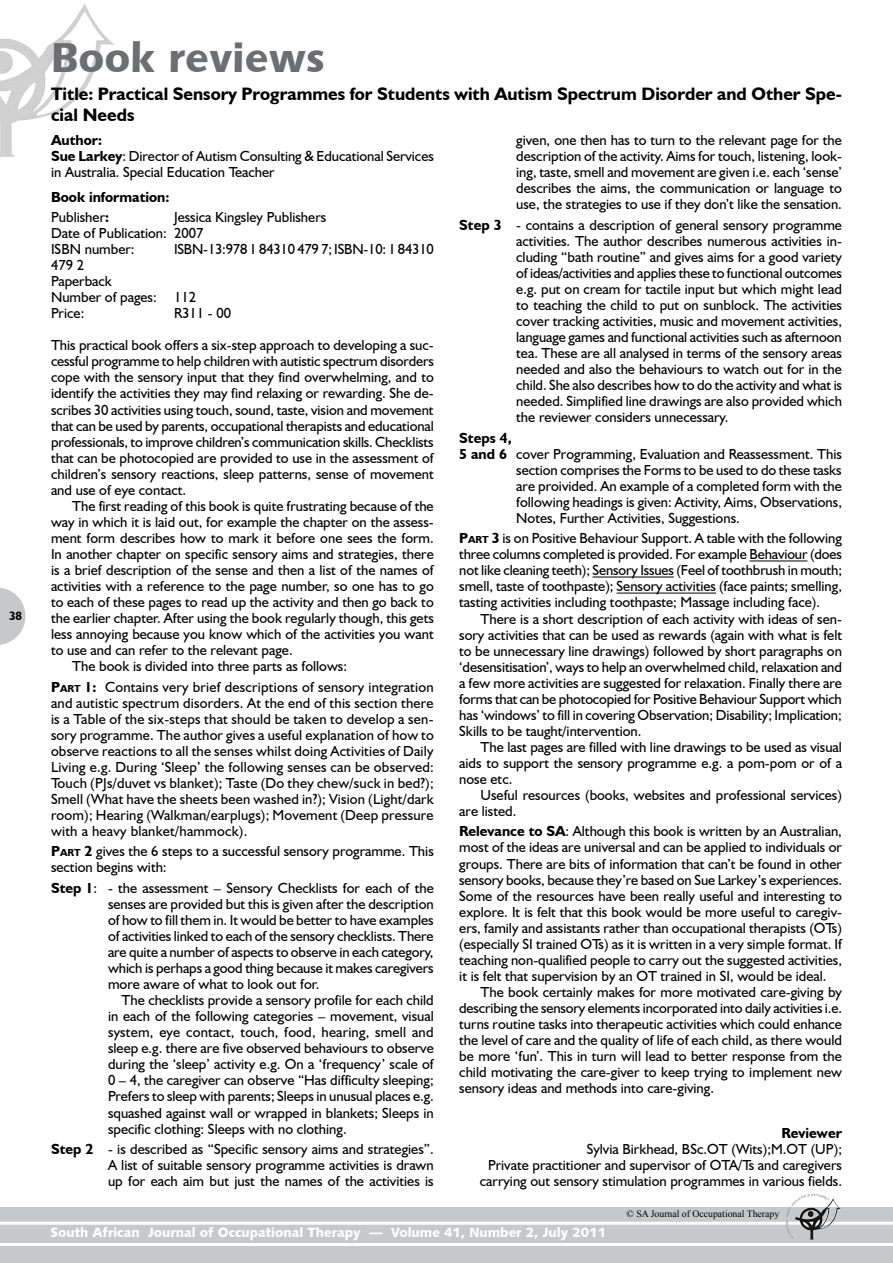
<style>
.page{position:relative;width:893px;height:1263px;background:#fff}
.page>*{position:absolute;margin:0;border:0;box-sizing:border-box;transform-origin:0 0}
.t1{font:42px "Humanist 531 BT Black A";color:#6d6e71}
.t2{font:700 18px/21px "Humanist 521 BT";color:#000}
.t3{font:14.55px/16px "Humanist 521 BT";color:#000;text-align:justify}
.t4{font:700 14.55px/20.2px "Humanist 521 BT";color:#000}
.t5{font:13.5px "Humanist 531 BT Black A";color:#fff}
.t6{font:700 12px "Humanist 521 BT";color:#000}
.t7{font:9.75px "Times New Roman";color:#000}
.s1{font-weight:700}
.s2{font-weight:400}
.s3{font-weight:700;font-size:10.2px}
</style>
<div class="page">
<img style="left:0;top:3px;width:115px;height:154px">
<svg style="left:0;top:587px;width:26px;height:58px"></svg>
<div style="left:0;top:1208px;width:893px;height:55px;background:#c7c8ca"></div>
<hr style="left:0;top:1222px;width:893px;height:3px;background:#fff">
<hr style="left:0;top:1243px;width:893px;height:3px;background:#fff">
<img style="left:806px;top:1194px;width:18px;height:4px">
<hr style="left:750px;top:560px;width:57px;height:1px;background:#000">
<hr style="left:592px;top:577px;width:82px;height:1px;background:#000">
<hr style="left:616px;top:593px;width:100px;height:1px;background:#000">
<p class="t6" style="left:9px;top:608px;width:15px">38</p>
<h1 class="t1" style="left:51px;top:30px;width:276px">Book reviews</h1>
<p class="t2" style="left:51px;top:82px;width:792px">Title: Practical Sensory Programmes for Students with Autism Spectrum Disorder and Other Spe&shy;cial Needs</p>
<p class="t3" style="left:51px;top:132px;width:384px;text-align:left"><span class="s1">Author:<br>Sue Larkey</span>: Director of Autism Consulting &amp; Educational Services in Australia. Special Education Teacher</p>
<p class="t4" style="left:51px;top:186px;width:120px">Book information:<br><span class="s2">Publisher</span>:</p>
<p class="t3" style="left:51px;top:209px;width:277px;text-align:left;text-indent:123px">Jessica Kingsley Publishers<br>Date of Publication: 2007<br>ISBN number:</p>
<p class="t3" style="left:174px;top:241px;width:261px">ISBN-13:978 1 84310 479 7; ISBN-10: 1 84310</p>
<p class="t3" style="left:51px;top:257px;width:147px;text-align:left">479 2<br>Paperback<br>Number of pages: 112<br>Price:</p>
<p class="t3" style="left:174px;top:305px;width:59px">R311 - 00</p>
<p class="t3" style="left:51px;top:337px;width:384px">This practical book offers a six-step approach to developing a suc&shy;cessful programme to help children with autistic spectrum disorders cope with the sensory input that they find overwhelming, and to identify the activities they may find relaxing or rewarding. She de&shy;scribes 30 activities using touch, sound, taste, vision and movement that can be used by parents, occupational therapists and educational professionals, to improve children’s communication skills. Checklists that can be photocopied are provided to use in the assessment of children’s sensory reactions, sleep patterns, sense of movement and use of eye contact.</p>
<p class="t3" style="left:72px;top:497px;width:363px">The first reading of this book is quite frustrating because of the</p>
<p class="t3" style="left:51px;top:514px;width:384px">way in which it is laid out, for example the chapter on the assess-</p>
<p class="t3" style="left:51px;top:530px;width:384px">ment form describes how to mark it before one sees the form.</p>
<p class="t3" style="left:51px;top:546px;width:384px">In another chapter on specific sensory aims and strategies, there</p>
<p class="t3" style="left:51px;top:562px;width:384px">is a brief description of the sense and then a list of the names of</p>
<p class="t3" style="left:51px;top:578px;width:384px">activities with a reference to the page number, so one has to go</p>
<p class="t3" style="left:51px;top:594px;width:384px">to each of these pages to read up the activity and then go back to</p>
<p class="t3" style="left:51px;top:610px;width:384px">the earlier chapter. After using the book regularly though, this gets</p>
<p class="t3" style="left:51px;top:626px;width:384px">less annoying because you know which of the activities you want</p>
<p class="t3" style="left:51px;top:642px;width:243px">to use and can refer to the relevant page.</p>
<p class="t3" style="left:72px;top:658px;width:276px">The book is divided into three parts as follows:</p>
<p class="t3" style="left:51px;top:678px;width:384px"><span class="s1">P</span><span class="s3">ART</span> <span class="s1">1</span><span class="s1">:</span> Contains very brief descriptions of sensory integration and autistic spectrum disorders. At the end of this section there is a Table of the six-steps that should be taken to develop a sen&shy;sory programme. The author gives a useful explanation of how to observe reactions to all the senses whilst doing Activities of Daily Living e.g. During ‘Sleep’ the following senses can be observed:<br>Touch (PJs/duvet vs blanket); Taste (Do they chew/suck in bed?); Smell (What have the sheets been washed in?); Vision (Light/dark room); Hearing (Walkman/earplugs); Movement (Deep pressure with a heavy blanket/hammock).</p>
<p class="t3" style="left:51px;top:843px;width:384px"><span class="s1">P</span><span class="s3">ART</span> <span class="s1">2</span> gives the 6 steps to a successful sensory programme. This section begins with:</p>
<p class="t3" style="left:108px;top:879px;width:327px;text-indent:-57px"><span class="s1">Step 1</span>: - the assessment – Sensory Checklists for each of the senses are provided but this is given after the description of how to fill them in. It would be better to have examples of activities linked to each of the sensory checklists. There are quite a number of aspects to observe in each category, which is perhaps a good thing because it makes caregivers more aware of what to look out for.</p>
<p class="t3" style="left:108px;top:992px;width:327px;text-indent:14px">The checklists provide a sensory profile for each child in each of the following categories – movement, visual system, eye contact, touch, food, hearing, smell and sleep e.g. there are five observed behaviours to observe during the ‘sleep’ activity e.g. On a ‘frequency’ scale of 0 – 4, the caregiver can observe “Has difficulty sleeping; Prefers to sleep with parents; Sleeps in unusual places e.g. squashed against wall or wrapped in blankets; Sleeps in specific clothing: Sleeps with no clothing.</p>
<p class="t3" style="left:108px;top:1140px;width:327px;text-indent:-57px"><span class="s1">Step 2</span> - is described as “Specific sensory aims and strategies”.<br>A list of suitable sensory programme activities is drawn up for each aim but just the names of the activities is</p>
<p class="t3" style="left:516px;top:132px;width:327px">given, one then has to turn to the relevant page for the description of the activity. Aims for touch, listening, look&shy;ing, taste, smell and movement are given i.e. each ‘sense’ describes the aims, the communication or language to use, the strategies to use if they don’t like the sensation.</p>
<p class="t3" style="left:516px;top:216px;width:327px;text-indent:-57px"><span class="s1">Step 3</span> - contains a description of general sensory programme activities. The author describes numerous activities in&shy;cluding “bath routine” and gives aims for a good variety of ideas/activities and applies these to functional outcomes e.g. put on cream for tactile input but which might lead to teaching the child to put on sunblock. The activities cover tracking activities, music and movement activities, language games and functional activities such as afternoon tea. These are all analysed in terms of the sensory areas needed and also the behaviours to watch out for in the child. She also describes how to do the activity and what is needed. Simplified line drawings are also provided which the reviewer considers unnecessary.</p>
<p class="t4" style="left:459px;top:427px;width:54px">Steps 4,</p>
<p class="t3" style="left:459px;top:445px;width:384px"><span class="s1">5 and 6</span> cover Programming, Evaluation and Reassessment. This</p>
<p class="t3" style="left:516px;top:461px;width:327px">section comprises the Forms to be used to do these tasks</p>
<p class="t3" style="left:516px;top:478px;width:327px">are proivided. An example of a completed form with the</p>
<p class="t3" style="left:516px;top:494px;width:327px">following headings is given: Activity, Aims, Observations,</p>
<p class="t3" style="left:516px;top:510px;width:225px">Notes, Further Activities, Suggestions.</p>
<p class="t3" style="left:459px;top:530px;width:384px"><span class="s1">P</span><span class="s3">ART</span> <span class="s1">3</span> is on Positive Behaviour Support. A table with the following three columns completed is provided. For example Behaviour (does not like cleaning teeth); Sensory Issues (Feel of toothbrush in mouth; smell, taste of toothpaste); Sensory activities (face paints; smelling, tasting activities including toothpaste; Massage including face).</p>
<p class="t3" style="left:459px;top:610px;width:384px;text-indent:21px">There is a short description of each activity with ideas of sen&shy;sory activities that can be used as rewards (again with what is felt to be unnecessary line drawings) followed by short paragraphs on ‘desensitisation’, ways to help an overwhelmed child, relaxation and a few more activities are suggested for relaxation. Finally there are forms that can be photocopied for Positive Behaviour Support which has ‘windows’ to fill in covering Observation; Disability; Implication; Skills to be taught/intervention.</p>
<p class="t3" style="left:459px;top:739px;width:384px;text-indent:21px">The last pages are filled with line drawings to be used as visual aids to support the sensory programme e.g. a pom-pom or of a nose etc.</p>
<p class="t3" style="left:459px;top:787px;width:384px;text-indent:21px">Useful resources (books, websites and professional services) are listed.</p>
<p class="t3" style="left:459px;top:823px;width:384px"><span class="s1">Relevance to SA</span>: Although this book is written by an Australian, most of the ideas are universal and can be applied to individuals or groups. There are bits of information that can’t be found in other sensory books, because they’re based on Sue Larkey’s experiences.<br>Some of the resources have been really useful and interesting to explore. It is felt that this book would be more useful to caregiv&shy;ers, family and assistants rather than occupational therapists (OTs) (especially SI trained OTs) as it is written in a very simple format. If teaching non-qualified people to carry out the suggested activities, it is felt that supervision by an OT trained in SI, would be ideal.</p>
<p class="t3" style="left:459px;top:984px;width:384px;text-indent:21px">The book certainly makes for more motivated care-giving by describing the sensory elements incorporated into daily activities i.e. turns routine tasks into therapeutic activities which could enhance the level of care and the quality of life of each child, as there would be more ‘fun’. This in turn will lead to better response from the child motivating the care-giver to keep trying to implement new sensory ideas and methods into care-giving.</p>
<p class="t4" style="left:782px;top:1123px;width:62px">Reviewer</p>
<p class="t3" style="left:480px;top:1141px;width:364px;text-align:right">Sylvia Birkhead, BSc.OT (Wits);M.OT (UP);<br>Private practitioner and supervisor of OTA/Ts and caregivers carrying out sensory stimulation programmes in various fields.</p>
<p class="t7" style="left:627px;top:1207px;width:154px">© SA Journal of Occupational Therapy</p>
<p class="t5" style="left:50px;top:1224px;width:557px">South African Journal of Occupational Therapy — Volume 41, Number 2, July 2011</p>
</div>
